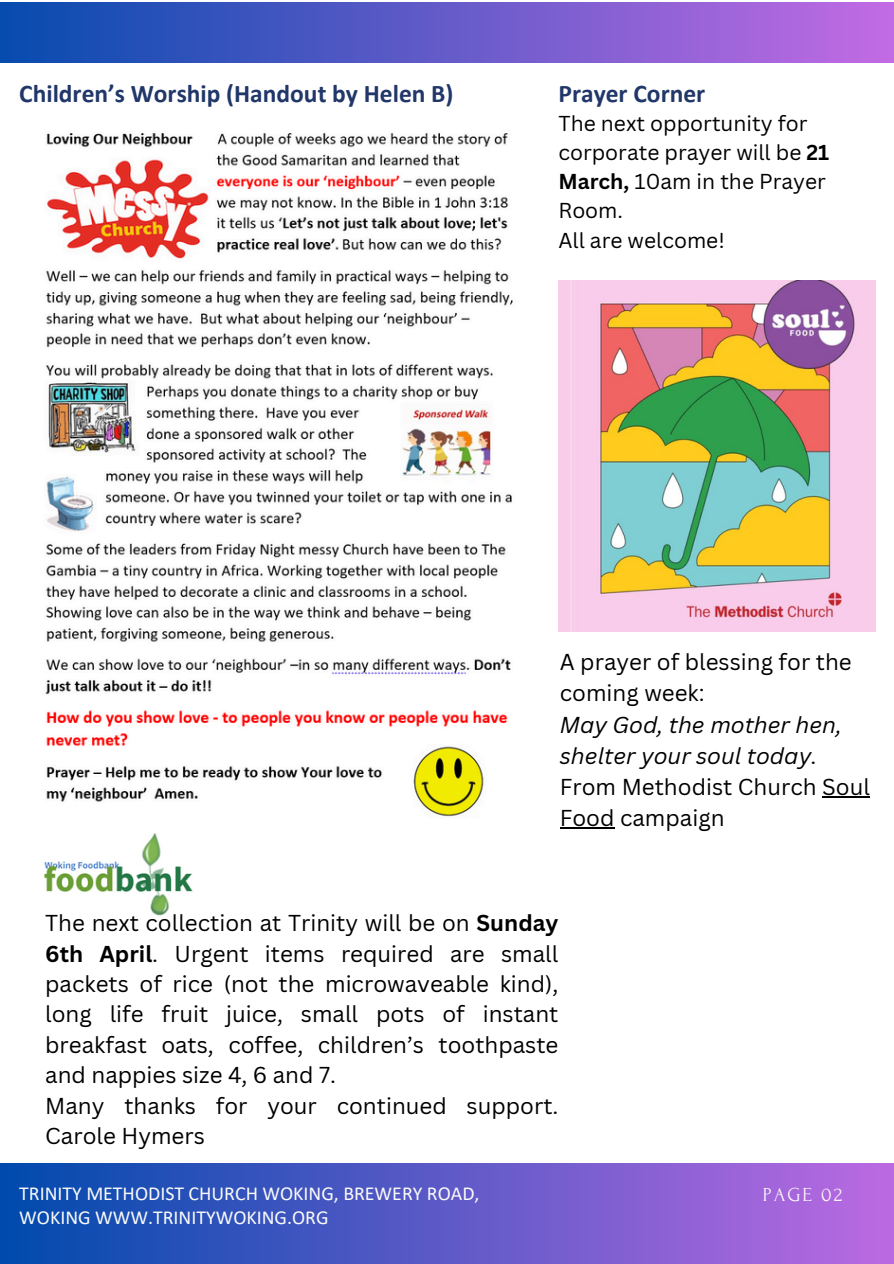
<style>
.page{position:relative;width:894px;height:1264px;background:#fff}
.page>*{position:absolute;margin:0;border:0;box-sizing:border-box;transform-origin:0 0}
.t1{font:700 25.5px "Calibri";color:#213769}
.t2{font:22.35px/30.3px "Canva Sans";color:#000}
.t3{font:21px/29.2px "Canva Sans";color:#000}
.t4{font:19.8px/23.7px "Calibri";color:#fafafa}
.t5{font:19.8px "Forum";letter-spacing:.1em;color:#fafafa}
.s1{font-weight:700}
.s2{font-style:italic}
</style>
<div class="page">
<div style="left:0;top:1163px;width:893px;height:100px;background:linear-gradient(to right,#004aad,#bc6ae2)"></div>
<div style="left:0;top:3px;width:893px;height:60px;background:linear-gradient(to right,#064baf,#c36be4)"></div>
<img style="left:558px;top:280px;width:317px;height:351px">
<img style="left:45px;top:133px;width:468px;height:684px">
<img style="left:44px;top:833px;width:149px;height:83px">
<hr style="left:822px;top:796px;width:47px;height:1px;background:#000">
<hr style="left:559px;top:827px;width:55px;height:1px;background:#000">
<p class="t1" style="left:19px;top:83px;width:435px">Children’s Worship (Handout by Helen B)</p>
<h1 class="t1" style="left:558px;top:83px;width:148px">Prayer Corner</h1>
<h2 class="t3" style="left:558px;top:108px;width:272px">The next opportunity for corporate prayer will be <span class="s1">21<br>March,</span> 10am in the Prayer<br>Room.<br>All are welcome!</h2>
<p class="t2" style="left:559px;top:646px;width:311px;line-height:31.2px">A prayer of blessing for the coming week:<br><span class="s2">May God, the mother hen, shelter your soul today.<br></span>From Methodist Church Soul<br>Food campaign</p>
<h2 class="t2" style="left:45px;top:907px;width:514px">The next collection at Trinity will be on <span class="s1">Sunday 6th April</span>. Urgent items required are small packets of rice (not the microwaveable kind), long life fruit juice, small pots of instant breakfast oats, coffee, children’s toothpaste and nappies size 4, 6 and 7.<br>Many thanks for your continued support.<br>Carole Hymers</h2>
<p class="t4" style="left:19px;top:1183px;width:461px">TRINITY METHODIST CHURCH WOKING, BREWERY ROAD,<br>WOKING WWW.TRINITYWOKING.ORG</p>
<h1 class="t5" style="left:762px;top:1183px;width:81px">PAGE 02</h1>
</div>
